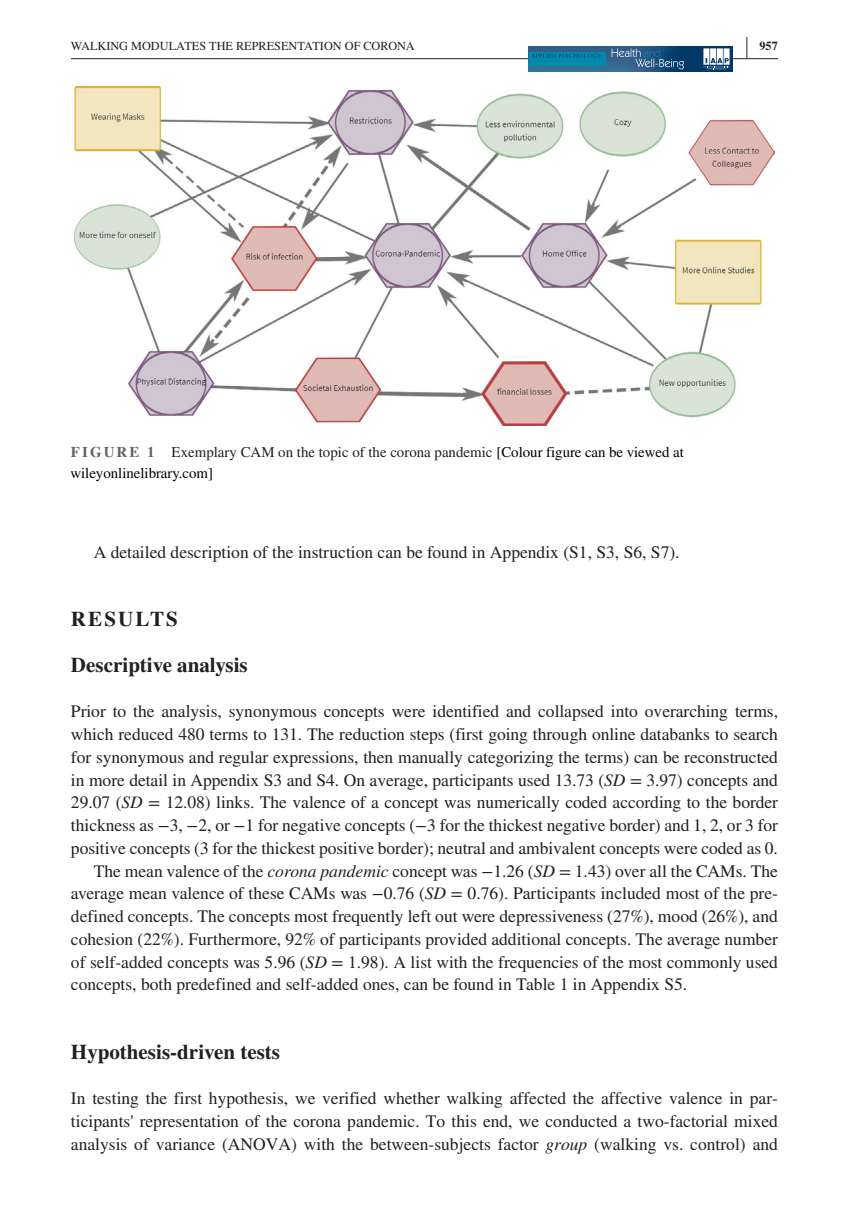
<style>
.page{position:relative;width:849px;height:1221px;background:#fff}
.page>*{position:absolute;margin:0;border:0;box-sizing:border-box;transform-origin:0 0}
.t1{font:700 30.28px "STIX";color:#231f20;scale:.36 1}
.t2{font:700 21px/45.5px "STIX";color:#231f20}
.t3{font:17.5px/22.8px "STIX";letter-spacing:-.005em;color:#231f20;text-align:justify}
.t4{font:14.88px/20.8px "STIX";color:#000}
.t5{font:12.25px "STIX";color:#231f20}
.t6{font:700 12.25px "STIX";color:#231f20}
.s1{font-weight:700;color:#636366}
.s2{color:#231f20}
.s3{font-style:italic}
</style>
<div class="page">
<img style="left:74px;top:87px;width:700px;height:339px">
<hr style="left:71px;top:58px;width:706px;height:1px;background:#231f20">
<img style="left:528px;top:46px;width:204px;height:25px">
<svg style="left:611px;top:48px;width:72px;height:21px;background:#37668d"></svg>
<div style="left:528px;top:52px;width:77px;height:14px;background:#008aac"></div>
<svg style="left:531px;top:54px;width:70px;height:4px"></svg>
<svg style="left:703px;top:48px;width:26px;height:21px"></svg>
<p class="t5" style="left:71px;top:38px;width:345px">WALKING MODULATES THE REPRESENTATION OF CORONA</p>
<h1 class="t1" style="left:745px;top:30px;width:8px">|</h1>
<p class="t6" style="left:759px;top:39px;width:20px">957</p>
<p class="t4" style="left:70px;top:442px;width:615px"><span class="s1">FIGURE 1</span> <span class="s2">Exemplary CAM on the topic of the corona pandemic</span> [Colour figure can be viewed at wileyonlinelibrary.com]</p>
<p class="t3" style="left:94px;top:542px;width:587px">A detailed description of the instruction can be found in Appendix (S1, S3, S6, S7).</p>
<p class="t2" style="left:71px;top:596px;width:178px">RESULTS<br>Descriptive analysis</p>
<p class="t3" style="left:71px;top:701px;width:708px">Prior to the analysis, synonymous concepts were identified and collapsed into overarching terms,</p>
<p class="t3" style="left:71px;top:724px;width:708px">which reduced 480 terms to 131. The reduction steps (first going through online databanks to search</p>
<p class="t3" style="left:71px;top:746px;width:708px">for synonymous and regular expressions, then manually categorizing the terms) can be reconstructed</p>
<p class="t3" style="left:71px;top:769px;width:708px">in more detail in Appendix S3 and S4. On average, participants used 13.73 (<span class="s3">SD</span> = 3.97) concepts and</p>
<p class="t3" style="left:71px;top:792px;width:708px">29.07 (<span class="s3">SD</span> = 12.08) links. The valence of a concept was numerically coded according to the border</p>
<p class="t3" style="left:71px;top:815px;width:708px">thickness as −3, −2, or −1 for negative concepts (−3 for the thickest negative border) and 1, 2, or 3 for</p>
<p class="t3" style="left:71px;top:837px;width:708px">positive concepts (3 for the thickest positive border); neutral and ambivalent concepts were coded as 0.</p>
<p class="t3" style="left:94px;top:860px;width:685px">The mean valence of the <span class="s3">corona pandemic</span> concept was −1.26 (<span class="s3">SD</span> = 1.43) over all the CAMs. The</p>
<p class="t3" style="left:71px;top:883px;width:708px">average mean valence of these CAMs was −0.76 (<span class="s3">SD</span> = 0.76). Participants included most of the pre-</p>
<p class="t3" style="left:71px;top:906px;width:708px">defined concepts. The concepts most frequently left out were depressiveness (27%), mood (26%), and</p>
<p class="t3" style="left:71px;top:928px;width:708px">cohesion (22%). Furthermore, 92% of participants provided additional concepts. The average number</p>
<p class="t3" style="left:71px;top:951px;width:708px">of self-added concepts was 5.96 (<span class="s3">SD</span> = 1.98). A list with the frequencies of the most commonly used</p>
<p class="t3" style="left:71px;top:974px;width:617px">concepts, both predefined and self-added ones, can be found in Table 1 in Appendix S5.</p>
<p class="t2" style="left:71px;top:1028px;width:210px">Hypothesis-driven tests</p>
<p class="t3" style="left:71px;top:1088px;width:708px">In testing the first hypothesis, we verified whether walking affected the affective valence in par&shy;ticipants' representation of the corona pandemic. To this end, we conducted a two-factorial mixed analysis of variance (ANOVA) with the between-subjects factor <span class="s3">group</span> (walking vs. control) and</p>
</div>
